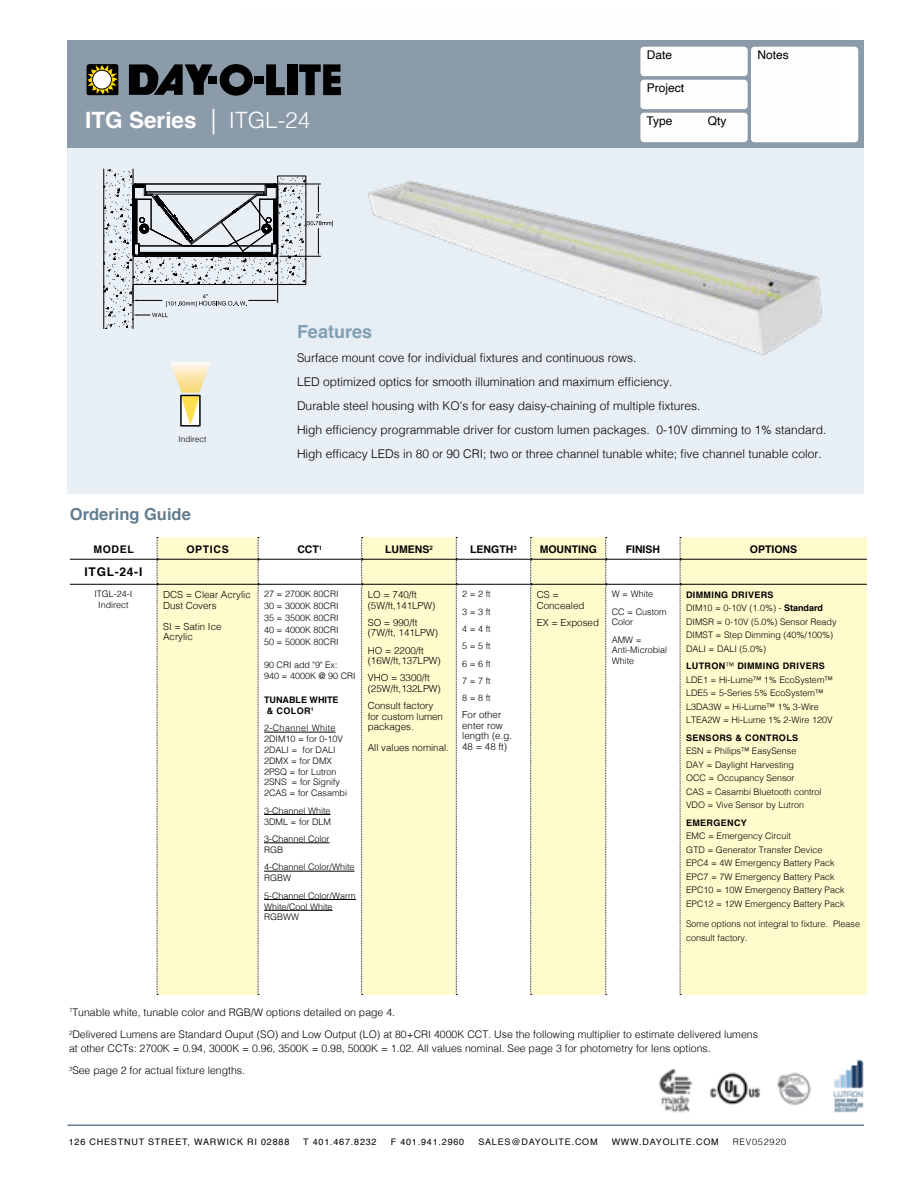
<style>
.page{position:relative;width:918px;height:1188px;background:#fff}
.page>*{position:absolute;margin:0;border:0;box-sizing:border-box;transform-origin:0 0}
.t1{font:700 22.5px "Helvetica";color:#fff}
.t2{font:700 18px "Helvetica";color:#81a0b4}
.t3{font:700 16.5px "Helvetica";color:#637d8f}
.t4{font:300 12px/24px "Helvetica";color:#000}
.t5{font:12px "Helvetica";color:#000}
.t6{font:700 12px "Helvetica";letter-spacing:.06em;color:#000}
.t7{font:300 10.5px/22.5px "Helvetica";color:#000}
.t8{font:700 10.5px "Helvetica";color:#000}
.t9{font:300 9.75px/10.5px "Helvetica";color:#000}
.t10{font:300 9px/13.5px "Helvetica";color:#000}
.t11{font:9px "Helvetica";letter-spacing:.09em;color:#000}
.t12{font:700 9px "Helvetica";letter-spacing:.04em;color:#000}
.t13{font:700 9px/10.8px "Helvetica";color:#000}
.t14{font:300 9px "Helvetica";letter-spacing:.09em;color:#000}
.t15{font:300 8.25px "Helvetica";color:#000}
.s1{font-weight:300;font-size:25.5px}
.s2{font-weight:300}
.s3{font-weight:700}
</style>
<div class="page">
<div style="left:68px;top:40px;width:796px;height:108px;background:#8c9baa"></div>
<hr style="left:68px;top:1125px;width:796px;height:1px;background:#637d8f">
<svg style="left:87px;top:64px;width:31px;height:32px"></svg>
<div style="left:93px;top:70px;width:18px;height:19px;background:#fff;border-radius:50%"></div>
<div style="left:92px;top:70px;width:20px;height:19px;border:1px solid #000;border-radius:50%"></div>
<svg style="left:129px;top:64px;width:84px;height:31px"></svg>
<div style="left:209px;top:77px;width:8px;height:7px;background:#000"></div>
<svg style="left:220px;top:64px;width:23px;height:32px"></svg>
<div style="left:751px;top:47px;width:107px;height:95px;background:#fff;border-radius:4px"></div>
<div style="left:68px;top:148px;width:796px;height:346px;background:#e8eff5"></div>
<img style="left:659px;top:1068px;width:152px;height:45px">
<img style="left:833px;top:1060px;width:31px;height:53px">
<svg style="left:158px;top:537px;width:709px;height:458px;fill:#fffbcc"></svg>
<hr style="left:70px;top:559px;width:87px;height:1px;background:#000">
<hr style="left:157px;top:559px;width:101px;height:1px;background:#000">
<hr style="left:258px;top:559px;width:104px;height:1px;background:#000">
<hr style="left:362px;top:559px;width:94px;height:1px;background:#000">
<hr style="left:456px;top:559px;width:75px;height:1px;background:#000">
<hr style="left:531px;top:559px;width:75px;height:1px;background:#000">
<hr style="left:606px;top:559px;width:74px;height:1px;background:#000">
<hr style="left:680px;top:559px;width:187px;height:1px;background:#000">
<hr style="left:70px;top:584px;width:87px;height:1px;background:#000">
<hr style="left:157px;top:584px;width:101px;height:1px;background:#000">
<hr style="left:258px;top:584px;width:104px;height:1px;background:#000">
<hr style="left:362px;top:584px;width:94px;height:1px;background:#000">
<hr style="left:456px;top:584px;width:75px;height:1px;background:#000">
<hr style="left:531px;top:584px;width:75px;height:1px;background:#000">
<hr style="left:606px;top:584px;width:74px;height:1px;background:#000">
<hr style="left:680px;top:584px;width:187px;height:1px;background:#000">
<svg style="left:157px;top:537px;width:1px;height:458px"></svg>
<svg style="left:258px;top:537px;width:1px;height:458px"></svg>
<svg style="left:361px;top:537px;width:2px;height:458px"></svg>
<svg style="left:456px;top:537px;width:1px;height:458px"></svg>
<svg style="left:530px;top:537px;width:2px;height:458px"></svg>
<svg style="left:605px;top:537px;width:2px;height:458px"></svg>
<svg style="left:680px;top:537px;width:1px;height:458px"></svg>
<hr style="left:264px;top:732px;width:72px;height:1px;background:#000">
<hr style="left:264px;top:814px;width:67px;height:1px;background:#000">
<hr style="left:264px;top:843px;width:66px;height:1px;background:#000">
<hr style="left:264px;top:871px;width:91px;height:1px;background:#000">
<hr style="left:264px;top:899px;width:92px;height:1px;background:#000">
<hr style="left:264px;top:910px;width:69px;height:1px;background:#000">
<svg style="left:104px;top:169px;width:139px;height:160px"></svg>
<svg style="left:170px;top:362px;width:40px;height:64px"></svg>
<img style="left:243px;top:46px;width:596px;height:309px">
<h3 class="t5" style="left:647px;top:45px;width:27px">Date</h3>
<h3 class="t5" style="left:757px;top:45px;width:33px">Notes</h3>
<h1 class="t1" style="left:85px;top:102px;width:226px">ITG Series <span class="s1">|</span> <span class="s2">ITGL-24</span></h1>
<h3 class="t5" style="left:647px;top:78px;width:39px">Project</h3>
<h3 class="t5" style="left:647px;top:111px;width:28px">Type</h3>
<h3 class="t5" style="left:708px;top:111px;width:20px">Qty</h3>
<p class="t15" style="left:178px;top:432px;width:29px">Indirect</p>
<h2 class="t2" style="left:297px;top:317px;width:77px">Features</h2>
<p class="t4" style="left:297px;top:345px;width:531px">Surface mount cove for individual fixtures and continuous rows.<br>LED optimized optics for smooth illumination and maximum efficiency.<br>Durable steel housing with KO's for easy daisy-chaining of multiple fixtures.<br>High efficiency programmable driver for custom lumen packages. 0-10V dimming to 1% standard.<br>High efficacy LEDs in 80 or 90 CRI; two or three channel tunable white; five channel tunable color.</p>
<h3 class="t3" style="left:70px;top:501px;width:123px">Ordering Guide</h3>
<p class="t8" style="left:93px;top:541px;width:42px">MODEL</p>
<p class="t8" style="left:186px;top:541px;width:44px">OPTICS</p>
<p class="t8" style="left:297px;top:541px;width:26px">CCT<sup>1</sup></p>
<p class="t8" style="left:385px;top:541px;width:49px">LUMENS<sup>2</sup></p>
<p class="t8" style="left:470px;top:541px;width:48px">LENGTH<sup>3</sup></p>
<p class="t8" style="left:540px;top:541px;width:59px">MOUNTING</p>
<p class="t8" style="left:626px;top:541px;width:36px">FINISH</p>
<p class="t8" style="left:750px;top:541px;width:49px">OPTIONS</p>
<h3 class="t6" style="left:85px;top:562px;width:59px">ITGL-24-I</h3>
<p class="t10" style="left:94px;top:588px;width:40px;line-height:10.5px;text-align:center">ITGL-24-I<br>Indirect</p>
<p class="t9" style="left:163px;top:589px;width:89px">DCS = Clear Acrylic<br>Dust Covers</p>
<p class="t9" style="left:163px;top:620px;width:60px">SI = Satin Ice<br>Acrylic</p>
<p class="t9" style="left:368px;top:589px;width:69px">LO = 740/ft (5W/ft,141LPW)</p>
<p class="t9" style="left:368px;top:616px;width:72px">SO = 990/ft (7W/ft, 141LPW)</p>
<p class="t9" style="left:368px;top:644px;width:75px">HO = 2200/ft (16W/ft,137LPW)</p>
<p class="t9" style="left:368px;top:672px;width:75px">VHO = 3300/ft (25W/ft,132LPW)</p>
<p class="t9" style="left:368px;top:700px;width:77px">Consult factory for custom lumen packages.</p>
<p class="t9" style="left:368px;top:742px;width:83px">All values nominal.</p>
<p class="t9" style="left:537px;top:589px;width:49px">CS =<br>Concealed</p>
<p class="t9" style="left:537px;top:616px;width:64px">EX = Exposed</p>
<p class="t10" style="left:264px;top:588px;width:76px;line-height:12px;text-align:justify">27 = 2700K 80CRI 30 = 3000K 80CRI 35 = 3500K 80CRI 40 = 4000K 80CRI 50 = 5000K 80CRI</p>
<p class="t10" style="left:264px;top:659px;width:93px;line-height:10.8px">90 CRI add "9" Ex:<br>940 = 4000K @ 90 CRI</p>
<p class="t13" style="left:267px;top:695px;width:73px;text-indent:-3px">TUNABLE WHITE &amp; COLOR<sup>1</sup></p>
<p class="t10" style="left:264px;top:722px;width:84px;line-height:10.8px">2-Channel White<br>2DIM10 = for 0-10V<br>2DALI = for DALI<br>2DMX = for DMX<br>2PSQ = for Lutron<br>2SNS = for Signify<br>2CAS = for Casambi</p>
<p class="t10" style="left:264px;top:805px;width:68px;line-height:10.8px">3-Channel White<br>3DML = for DLM</p>
<p class="t10" style="left:264px;top:833px;width:67px;line-height:10.8px">3-Channel Color<br>RGB</p>
<p class="t10" style="left:264px;top:861px;width:92px;line-height:10.8px">4-Channel Color/White<br>RGBW</p>
<p class="t10" style="left:264px;top:890px;width:93px;line-height:10.8px">5-Channel Color/Warm<br>White/Cool White<br>RGBWW</p>
<p class="t10" style="left:462px;top:585px;width:30px;line-height:17.2px;text-align:justify">2 = 2 ft 3 = 3 ft 4 = 4 ft 5 = 5 ft 6 = 6 ft 7 = 7 ft 8 = 8 ft</p>
<p class="t9" style="left:462px;top:709px;width:51px">For other enter row length (e.g.<br>48 = 48 ft)</p>
<p class="t10" style="left:612px;top:585px;width:56px;line-height:17.2px">W = White<br>CC = Custom</p>
<p class="t10" style="left:612px;top:613px;width:31px;line-height:17.2px">Color<br>AMW =</p>
<p class="t10" style="left:612px;top:644px;width:57px;line-height:10.5px">Anti-Microbial<br>White</p>
<p class="t10" style="left:686px;top:587px;width:152px"><span class="s3">DIMMING DRIVERS<br></span>DIM10 = 0-10V (1.0%) - <span class="s3">Standard<br></span>DIMSR = 0-10V (5.0%) Sensor Ready<br>DIMST = Step Dimming (40%/100%)<br>DALI = DALI (5.0%)</p>
<p class="t10" style="left:686px;top:659px;width:148px"><span class="s3">LUTRON</span>™ <span class="s3">DIMMING DRIVERS<br></span>LDE1 = Hi-Lume™ 1% EcoSystem™<br>LDE5 = 5-Series 5% EcoSystem™<br>L3DA3W = Hi-Lume™ 1% 3-Wire<br>LTEA2W = Hi-Lume 1% 2-Wire 120V</p>
<p class="t12" style="left:686px;top:730px;width:114px">SENSORS &amp; CONTROLS</p>
<p class="t10" style="left:686px;top:744px;width:137px">ESN = Philips™ EasySense<br>DAY = Daylight Harvesting<br>OCC = Occupancy Sensor<br>CAS = Casambi Bluetooth control<br>VDO = Vive Sensor by Lutron</p>
<p class="t12" style="left:686px;top:815px;width:62px">EMERGENCY</p>
<p class="t10" style="left:686px;top:829px;width:160px">EMC = Emergency Circuit<br>GTD = Generator Transfer Device<br>EPC4 = 4W Emergency Battery Pack<br>EPC7 = 7W Emergency Battery Pack<br>EPC10 = 10W Emergency Battery Pack<br>EPC12 = 12W Emergency Battery Pack</p>
<p class="t10" style="left:686px;top:917px;width:176px">Some options not integral to fixture. Please consult factory.</p>
<p class="t7" style="left:69px;top:1000px;width:690px"><sup>1</sup>Tunable white, tunable color and RGB/W options detailed on page 4.<br><sup>2</sup>Delivered Lumens are Standard Ouput (SO) and Low Output (LO) at 80+CRI 4000K CCT. Use the following multiplier to estimate delivered lumens</p>
<p class="t7" style="left:69px;top:1036px;width:643px">at other CCTs: 2700K = 0.94, 3000K = 0.96, 3500K = 0.98, 5000K = 1.02. All values nominal. See page 3 for photometry for lens options.<br><sup>3</sup>See page 2 for actual fixture lengths.</p>
<p class="t11" style="left:69px;top:1135px;width:222px">126 CHESTNUT STREET, WARWICK RI 02888</p>
<p class="t11" style="left:303px;top:1135px;width:75px">T 401.467.8232</p>
<p class="t11" style="left:391px;top:1135px;width:75px">F 401.941.2960</p>
<p class="t11" style="left:478px;top:1135px;width:121px">SALES@DAYOLITE.COM</p>
<p class="t11" style="left:612px;top:1135px;width:108px">WWW.DAYOLITE.COM</p>
<p class="t14" style="left:733px;top:1134px;width:55px">REV052920</p>
</div>
